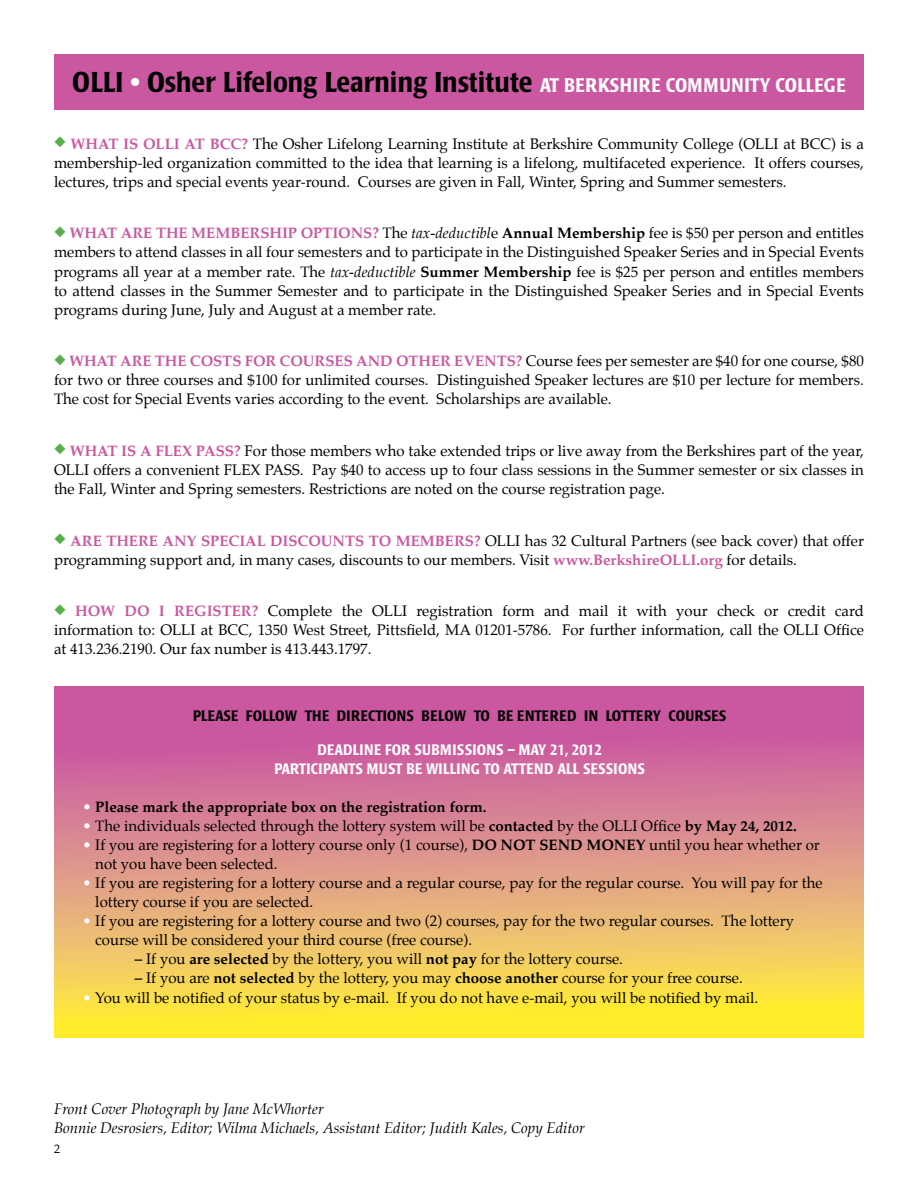
<style>
.page{position:relative;width:918px;height:1188px;background:#fff}
.page>*{position:absolute;margin:0;border:0;box-sizing:border-box;transform-origin:0 0}
.t1{font:500 condensed 28.5px "Poppl Laudatio";color:#000}
.t2{font:15px/19px "Palatino";color:#000;text-align:justify}
.t3{font:italic 15px/19px "Palatino";color:#000}
.t4{font:500 condensed 15px/19px "Poppl Laudatio";letter-spacing:.02em;color:#fff}
.t5{font:500 condensed 15px "Poppl Laudatio";letter-spacing:.01em;color:#000}
.t6{font:700 15px "Palatino";color:#000}
.t7{font:500 condensed 15px "Poppl Laudatio";color:#fff}
.t8{font:700 15px "Palatino";color:#ca57a0}
.t9{font:12px "Palatino";color:#000}
.s1{color:#fff}
.s2{font-size:19.5px;color:#fff}
.s3{color:#56af49}
.s4{font-weight:700;color:#ca57a0}
.s5{font-style:italic}
.s6{font-weight:700}
.s7{font-weight:400;color:#fff}
</style>
<div class="page">
<div style="left:54px;top:54px;width:810px;height:56px;background:#ca57a0"></div>
<svg style="left:54px;top:687px;width:810px;height:351px;background:#e19b7d"></svg>
<h1 class="t1" style="left:72px;top:66px;width:775px">OLLI <span class="s1">•</span> OSHER LIFELONG LEARNING INSTITUTE <span class="s2">AT BERKSHIRE COMMUNITY COLLEGE</span></h1>
<p class="t2" style="left:54px;top:134px;width:811px"><span class="s3">◆</span> <span class="s4">What is Olli at Bcc?</span> The Osher Lifelong Learning Institute at Berkshire Community College (OLLI at BCC) is a membership-led organization committed to the idea that learning is a lifelong, multifaceted experience. It offers courses, lectures, trips and special events year-round. Courses are given in Fall, Winter, Spring and Summer semesters.</p>
<p class="t2" style="left:54px;top:224px;width:812px"><span class="s3">◆</span> <span class="s4">What are the Memb ership Options?</span> The <span class="s5">tax-deductibl</span>e <span class="s6">Annual Membership</span> fee is $50 per person and entitles members to attend classes in all four semesters and to participate in the Distinguished Speaker Series and in Special Events programs all year at a member rate. The <span class="s5">tax-deductible</span> <span class="s6">Summer Membership</span> fee is $25 per person and entitles members to attend classes in the Summer Semester and to participate in the Distinguished Speaker Series and in Special Events programs during June, July and August at a member rate.</p>
<p class="t2" style="left:54px;top:352px;width:812px"><span class="s3">◆</span> <span class="s4">What are the Co sts for Courses and Other Events?</span> Course fees per semester are $40 for one course, $80 for two or three courses and $100 for unlimited courses. Distinguished Speaker lectures are $10 per lecture for members.<br>The cost for Special Events varies according to the event. Scholarships are available.</p>
<p class="t2" style="left:54px;top:441px;width:811px"><span class="s3">◆</span> <span class="s4">What is a Flex Pass?</span> For those members who take extended trips or live away from the Berkshires part of the year, OLLI offers a convenient FLEX PASS. Pay $40 to access up to four class sessions in the Summer semester or six classes in the Fall, Winter and Spring semesters. Restrictions are noted on the course registration page.</p>
<p class="t2" style="left:54px;top:531px;width:811px"><span class="s3">◆</span> <span class="s4">Are there any Special Discounts to Memb ers?</span> OLLI has 32 Cultural Partners (see back cover) that offer programming support and, in many cases, discounts to our members. Visit <span class="s4">www.BerkshireOLLI.org</span> for details.</p>
<p class="t8" style="left:54px;top:598px;width:36px"><span class="s3">◆</span> How</p>
<p class="t2" style="left:54px;top:602px;width:811px;text-indent:71px"><span class="s4">do I Register?</span> Complete the OLLI registration form and mail it with your check or credit card information to: OLLI at BCC, 1350 West Street, Pittsfield, MA 01201-5786. For further information, call the OLLI Office at 413.236.2190. Our fax number is 413.443.1797.</p>
<p class="t5" style="left:193px;top:707px;width:24px">PLEASE</p>
<p class="t5" style="left:246px;top:707px;width:68px">FOLLOW THE</p>
<p class="t5" style="left:337px;top:707px;width:190px">DIRECTIONS BELOW TO BE ENTERE</p>
<p class="t5" style="left:567px;top:707px;width:63px">D IN LOTTERY</p>
<p class="t5" style="left:669px;top:707px;width:59px">COURSES</p>
<p class="t4" style="left:275px;top:740px;width:329px;text-indent:43px">DEADLINE FOR SUBMISSIONS – MAY 21, 2012<br>PARTICIPANTS</p>
<p class="t4" style="left:367px;top:759px;width:10px">MUST</p>
<p class="t7" style="left:406px;top:760px;width:107px">BE WILLING TO ATTEN</p>
<p class="t4" style="left:544px;top:759px;width:48px">D ALL SESS</p>
<p class="t4" style="left:614px;top:759px;width:24px">IONS</p>
<p class="t6" style="left:82px;top:794px;width:406px"><span class="s7">•</span> Please mark the appropriate box on the registration form.</p>
<p class="t2" style="left:82px;top:816px;width:716px"><span class="s1">•</span> The individuals selected through the lottery system will be <span class="s6">contacted</span> by the OLLI Office <span class="s6">by May 24, 2012.</span></p>
<p class="t2" style="left:82px;top:835px;width:469px"><span class="s1">•</span> If you are registering for a lottery course only (1 course), <span class="s6">DO NOT SEND</span></p>
<p class="t6" style="left:586px;top:832px;width:39px">MONEY</p>
<p class="t2" style="left:649px;top:835px;width:172px">until you hear whether or</p>
<p class="t2" style="left:95px;top:854px;width:184px">not you have been selected.</p>
<p class="t2" style="left:95px;top:874px;width:729px;text-indent:-13px"><span class="s1">•</span> If you are registering for a lottery course and a regular course, pay for the regular course. You will pay for the lottery course if you are selected.</p>
<p class="t2" style="left:95px;top:912px;width:700px;text-indent:-13px"><span class="s1">•</span> If you are registering for a lottery course and two (2) courses, pay for the two regular courses. The lottery course will be considered your third course (free course).</p>
<p class="t2" style="left:135px;top:950px;width:490px"><span class="s6">–</span> If you <span class="s6">are selected</span> by the lottery, you will <span class="s6">not pay</span> for the lottery course.</p>
<p class="t2" style="left:135px;top:969px;width:609px"><span class="s6">–</span> If you are <span class="s6">not selected</span> by the lottery, you may <span class="s6">choose another</span> course for your free course.</p>
<p class="t2" style="left:82px;top:988px;width:677px"><span class="s1">•</span> You will be notified of your status by e-mail. If you do not have e-mail, you will be notified by mail.</p>
<p class="t3" style="left:54px;top:1100px;width:532px">Front Cover Photograph by Jane McWhorter<br>Bonnie Desrosiers, Editor; Wilma Michaels, Assistant Editor; Judith Kales, Copy Editor</p>
<p class="t9" style="left:54px;top:1139px;width:7px">2</p>
</div>
